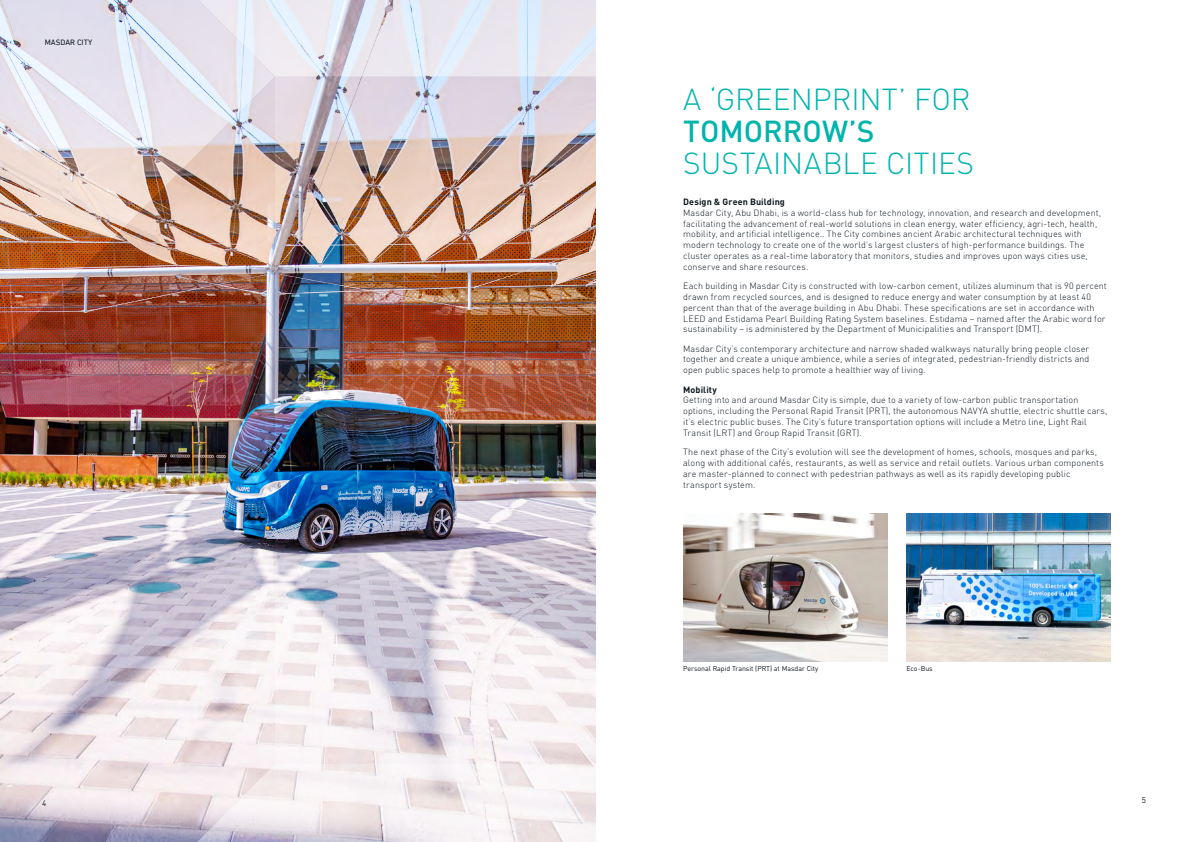
<style>
.page{position:relative;width:1191px;height:842px;background:#fff}
.page>*{position:absolute;margin:0;border:0;box-sizing:border-box;transform-origin:0 0}
.t1{font:300 30px "DIN Pro";color:#00b4ae}
.t2{font:500 30px "DIN Pro";color:#00b4ae}
.t3{font:300 9px/10.8px "DIN Pro";letter-spacing:.01em;color:#0e1821}
.t4{font:700 9px "DIN Pro";letter-spacing:.01em;color:#0e1821}
.t5{font:8px "DIN Next LT Arabic";color:#0e1821}
.t6{font:8px "DIN Pro";color:#0e1821}
.t7{font:7px "DIN Pro";color:#0e1821}
</style>
<div class="page">
<img style="left:683px;top:514px;width:204px;height:148px">
<img style="left:906px;top:514px;width:204px;height:148px">
<img style="left:275px;top:76px;width:320px;height:688px">
<svg style="left:275px;top:764px;width:320px;height:78px;fill:#f6f1f3"></svg>
<svg style="left:0;top:562px;width:275px;height:280px"></svg>
<svg style="left:275px;top:0;width:320px;height:76px;background:#e4e5ef"></svg>
<img style="left:0;top:0;width:275px;height:562px">
<p class="t5" style="left:45px;top:37px;width:49px">MASDAR CITY</p>
<p class="t6" style="left:42px;top:797px;width:6px">4</p>
<h1 class="t1" style="left:683px;top:76px;width:289px">A ‘GREENPRINT’ FOR</h1>
<h1 class="t2" style="left:683px;top:107px;width:193px">TOMORROW’S</h1>
<h1 class="t1" style="left:683px;top:140px;width:292px">SUSTAINABLE CITIES</h1>
<p class="t4" style="left:683px;top:194px;width:103px">Design &amp; Green Building</p>
<p class="t3" style="left:683px;top:206px;width:419px">Masdar City, Abu Dhabi, is a world-class hub for technology, innovation, and research and development, facilitating the advancement of real-world solutions in clean energy, water efficiency, agri-tech, health, mobility, and artificial intelligence.. The City combines ancient Arabic architectural techniques with modern technology to create one of the world’s largest clusters of high-performance buildings. The cluster operates as a real-time laboratory that monitors, studies and improves upon ways cities use, conserve and share resources.</p>
<p class="t3" style="left:683px;top:280px;width:425px">Each building in Masdar City is constructed with low-carbon cement, utilizes aluminum that is 90 percent drawn from recycled sources, and is designed to reduce energy and water consumption by at least 40 percent than that of the average building in Abu Dhabi. These specifications are set in accordance with LEED and Estidama Pearl Building Rating System baselines. Estidama – named after the Arabic word for sustainability – is administered by the Department of Municipalities and Transport (DMT).</p>
<p class="t3" style="left:683px;top:342px;width:408px;text-align:justify">Masdar City’s contemporary architecture and narrow shaded walkways naturally bring people closer together and create a unique ambience, while a series of integrated, pedestrian-friendly districts and open public spaces help to promote a healthier way of living.</p>
<p class="t4" style="left:683px;top:382px;width:35px">Mobility</p>
<p class="t3" style="left:683px;top:394px;width:426px">Getting into and around Masdar City is simple, due to a variety of low-carbon public transportation options, including the Personal Rapid Transit (PRT), the autonomous NAVYA shuttle, electric shuttle cars, it’s electric public buses. The City’s future transportation options will include a Metro line, Light Rail Transit (LRT) and Group Rapid Transit (GRT).</p>
<p class="t3" style="left:683px;top:446px;width:422px">The next phase of the City’s evolution will see the development of homes, schools, mosques and parks, along with additional cafés, restaurants, as well as service and retail outlets. Various urban components are master-planned to connect with pedestrian pathways as well as its rapidly developing public transport system.</p>
<p class="t7" style="left:683px;top:662px;width:137px">Personal Rapid Transit (PRT) at Masdar City</p>
<p class="t7" style="left:906px;top:662px;width:28px">Eco-Bus</p>
<p class="t6" style="left:1141px;top:794px;width:6px">5</p>
</div>
